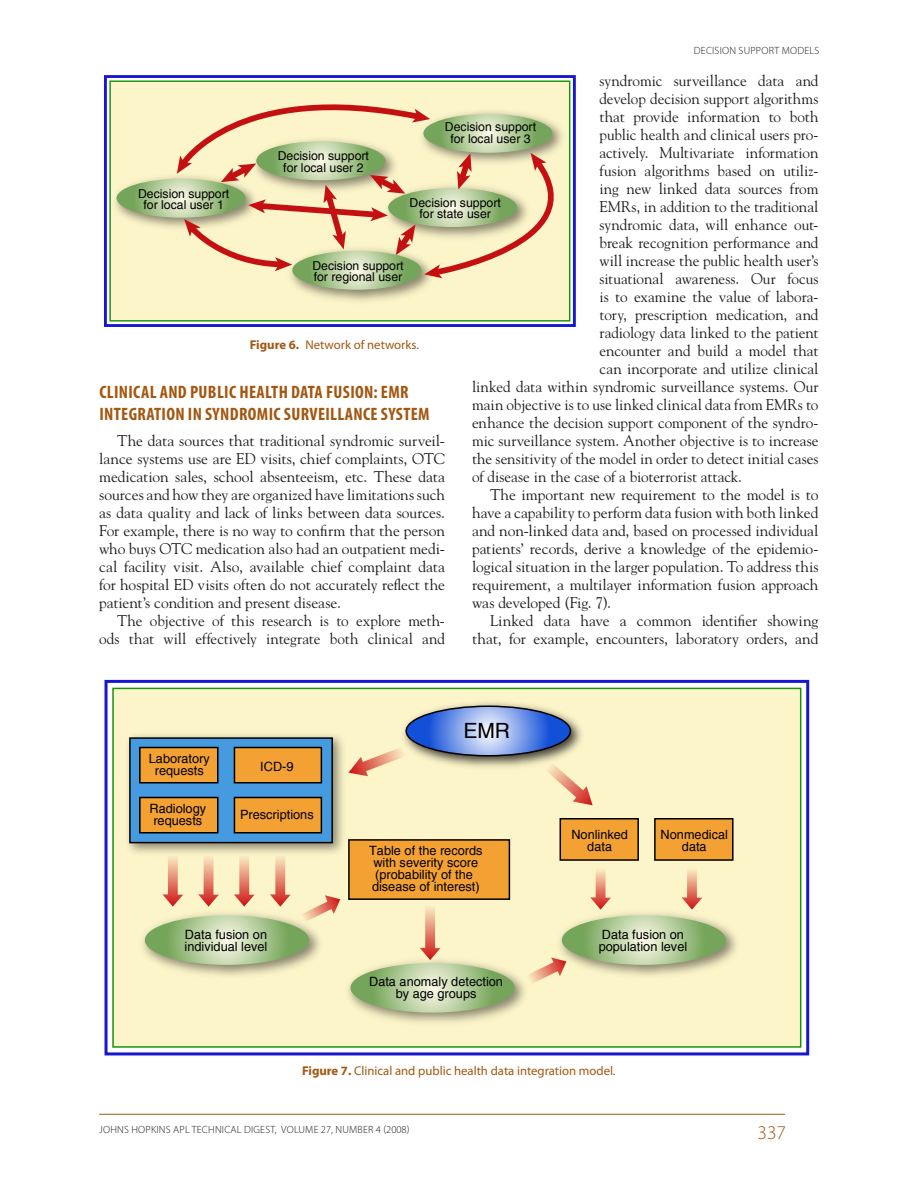
<style>
.page{position:relative;width:918px;height:1188px;background:#fff}
.page>*{position:absolute;margin:0;border:0;box-sizing:border-box;transform-origin:0 0}
.t1{font:21px "Helvetica";color:#000}
.t2{font:300 19.5px "Myriad Pro";color:#a35711}
.t3{font:700 condensed 18px/22.5px "Myriad Pro";letter-spacing:.02em;color:#a35711}
.t4{font:15.45px/18px "Hopkins Goudy";letter-spacing:-.005em;color:#1c1c1a;text-align:justify}
.t5{font:12.75px/12px "Helvetica";color:#000;text-align:center}
.t6{font:12.75px "Myriad Pro";color:#a35711}
.t7{font:12.3px/11.6px "Helvetica";color:#000;text-align:center}
.t8{font:300 10.5px "Myriad Pro";letter-spacing:.02em;color:#1c1c1a}
.s1{font-weight:700}
</style>
<div class="page">
<hr style="left:99px;top:1114px;width:686px;height:1px;background:#a35711">
<div style="left:104px;top:75px;width:472px;height:252px;border:3px solid #1717ce"></div>
<div style="left:110px;top:81px;width:460px;height:240px;background:#fcf5ca"></div>
<img style="left:109px;top:170px;width:8px;height:67px">
<svg style="left:117px;top:80px;width:459px;height:210px"></svg>
<div style="left:105px;top:680px;width:704px;height:375px;border:3px solid #1717ce"></div>
<div style="left:113px;top:688px;width:688px;height:359px;background:#fcf5ca"></div>
<div style="left:112px;top:688px;width:689px;height:360px;border:2px solid #19930c"></div>
<div style="left:560px;top:819px;width:78px;height:41px;background:#f4a134"></div>
<div style="left:560px;top:818px;width:79px;height:43px;border:2px solid #000"></div>
<div style="left:349px;top:840px;width:160px;height:59px;background:#f4a134"></div>
<div style="left:348px;top:839px;width:162px;height:61px;border:2px solid #000"></div>
<img style="left:348px;top:976px;width:177px;height:47px">
<div style="left:655px;top:819px;width:78px;height:41px;background:#f4a134"></div>
<div style="left:654px;top:818px;width:80px;height:43px;border:2px solid #000"></div>
<img style="left:726px;top:928px;width:11px;height:32px">
<img style="left:452px;top:702px;width:81px;height:4px">
<svg style="left:350px;top:907px;width:165px;height:106px"></svg>
<svg style="left:529px;top:870px;width:197px;height:113px"></svg>
<svg style="left:351px;top:706px;width:242px;height:99px"></svg>
<svg style="left:145px;top:862px;width:195px;height:103px"></svg>
<img style="left:127px;top:734px;width:224px;height:128px">
<div style="left:130px;top:738px;width:202px;height:105px;background:#469be0"></div>
<div style="left:129px;top:737px;width:204px;height:106px;border:2px solid #000"></div>
<div style="left:140px;top:748px;width:78px;height:35px;background:#f4a134"></div>
<div style="left:139px;top:747px;width:80px;height:37px;border:2px solid #000"></div>
<div style="left:234px;top:748px;width:87px;height:35px;background:#f4a134"></div>
<div style="left:234px;top:747px;width:88px;height:37px;border:2px solid #000"></div>
<div style="left:140px;top:798px;width:78px;height:35px;background:#f4a134"></div>
<div style="left:139px;top:797px;width:80px;height:37px;border:2px solid #000"></div>
<div style="left:234px;top:798px;width:87px;height:35px;background:#f4a134"></div>
<div style="left:234px;top:797px;width:88px;height:37px;border:2px solid #000"></div>
<p class="t8" style="left:694px;top:45px;width:127px">DECISION SUPPORT MODELS</p>
<p class="t4" style="left:600px;top:71px;width:221px">syndromic surveillance data and</p>
<p class="t4" style="left:600px;top:89px;width:220px">develop decision support algorithms</p>
<p class="t4" style="left:600px;top:107px;width:221px">that provide information to both</p>
<p class="t4" style="left:600px;top:125px;width:220px">public health and clinical users pro-</p>
<p class="t4" style="left:600px;top:143px;width:220px">actively. Multivariate information</p>
<p class="t4" style="left:600px;top:161px;width:220px">fusion algorithms based on utiliz-</p>
<p class="t4" style="left:600px;top:179px;width:220px">ing new linked data sources from</p>
<p class="t4" style="left:600px;top:197px;width:220px">EMRs, in addition to the traditional</p>
<p class="t4" style="left:600px;top:215px;width:220px">syndromic data, will enhance out-</p>
<p class="t4" style="left:600px;top:233px;width:220px">break recognition performance and</p>
<p class="t4" style="left:600px;top:251px;width:221px">will increase the public health user’s</p>
<p class="t4" style="left:600px;top:269px;width:221px">situational awareness. Our focus</p>
<p class="t4" style="left:600px;top:287px;width:220px">is to examine the value of labora-</p>
<p class="t4" style="left:600px;top:305px;width:220px">tory, prescription medication, and</p>
<p class="t4" style="left:600px;top:323px;width:220px">radiology data linked to the patient</p>
<p class="t4" style="left:600px;top:341px;width:220px">encounter and build a model that</p>
<p class="t4" style="left:600px;top:359px;width:220px">can incorporate and utilize clinical</p>
<p class="t4" style="left:472px;top:377px;width:348px">linked data within syndromic surveillance systems. Our</p>
<p class="t4" style="left:472px;top:395px;width:348px">main objective is to use linked clinical data from EMRs to</p>
<p class="t4" style="left:472px;top:413px;width:348px">enhance the decision support component of the syndro-</p>
<p class="t4" style="left:472px;top:431px;width:348px">mic surveillance system. Another objective is to increase</p>
<p class="t4" style="left:472px;top:449px;width:348px">the sensitivity of the model in order to detect initial cases</p>
<p class="t4" style="left:472px;top:467px;width:271px">of disease in the case of a bioterrorist attack.</p>
<p class="t4" style="left:490px;top:485px;width:330px">The important new requirement to the model is to</p>
<p class="t4" style="left:472px;top:503px;width:348px">have a capability to perform data fusion with both linked</p>
<p class="t4" style="left:472px;top:521px;width:348px">and non-linked data and, based on processed individual</p>
<p class="t4" style="left:472px;top:539px;width:348px">patients’ records, derive a knowledge of the epidemio-</p>
<p class="t4" style="left:472px;top:557px;width:348px">logical situation in the larger population. To address this</p>
<p class="t4" style="left:472px;top:575px;width:348px">requirement, a multilayer information fusion approach</p>
<p class="t4" style="left:472px;top:593px;width:141px">was developed (Fig. 7).</p>
<p class="t4" style="left:490px;top:611px;width:330px">Linked data have a common identifier showing</p>
<p class="t4" style="left:472px;top:629px;width:348px">that, for example, encounters, laboratory orders, and</p>
<p class="t7" style="left:445px;top:121px;width:93px">Decision support for local user 3</p>
<p class="t7" style="left:278px;top:150px;width:93px">Decision support for local user 2</p>
<p class="t7" style="left:138px;top:188px;width:93px">Decision support for local user 1</p>
<p class="t7" style="left:410px;top:197px;width:93px">Decision support for state user</p>
<p class="t7" style="left:312px;top:260px;width:93px;text-align:left">Decision support for regional user</p>
<p class="t6" style="left:250px;top:337px;width:171px"><span class="s1">Figure 6.</span> Network of networks.</p>
<p class="t3" style="left:99px;top:380px;width:332px">CLINICAL AND PUBLIC HEALTH DATA FUSION: EMR<br>INTEGRATION IN SYNDROMIC SURVEILLANCE SYSTEM</p>
<p class="t4" style="left:99px;top:431px;width:347px;text-indent:18px">The data sources that traditional syndromic surveil&shy;lance systems use are ED visits, chief complaints, OTC medication sales, school absenteeism, etc. These data sources and how they are organized have limitations such as data quality and lack of links between data sources.<br>For example, there is no way to confirm that the person who buys OTC medication also had an outpatient medi&shy;cal facility visit. Also, available chief complaint data for hospital ED visits often do not accurately reflect the patient’s condition and present disease.</p>
<p class="t4" style="left:99px;top:611px;width:347px;text-align:right">The objective of this research is to explore meth&shy;ods that will effectively integrate both clinical and</p>
<p class="t5" style="left:149px;top:752px;width:62px">Laboratory requests</p>
<p class="t5" style="left:260px;top:761px;width:35px">ICD-9</p>
<p class="t5" style="left:149px;top:802px;width:58px">Radiology requests</p>
<p class="t5" style="left:240px;top:808px;width:75px">Prescriptions</p>
<p class="t5" style="left:185px;top:928px;width:84px;text-align:left">Data fusion on individual level</p>
<h1 class="t1" style="left:463px;top:719px;width:48px">EMR</h1>
<p class="t5" style="left:369px;top:844px;width:115px;text-align:left">Table of the records with severity score (probability of the disease of interest)</p>
<p class="t5" style="left:369px;top:976px;width:135px">Data anomaly detection by age groups</p>
<p class="t5" style="left:571px;top:828px;width:58px">Nonlinked data</p>
<p class="t5" style="left:661px;top:828px;width:69px">Nonmedical data</p>
<p class="t5" style="left:599px;top:928px;width:90px;text-align:left">Data fusion on population level</p>
<p class="t6" style="left:302px;top:1063px;width:315px"><span class="s1">Figure 7.</span> Clinical and public health data integration model.</p>
<p class="t8" style="left:99px;top:1123px;width:312px">JOHNS HOPKINS APL TECHN ICAL DIGEST, VOLUME 27, NUMBER 4 (2008)</p>
<p class="t2" style="left:758px;top:1121px;width:30px">337</p>
</div>
